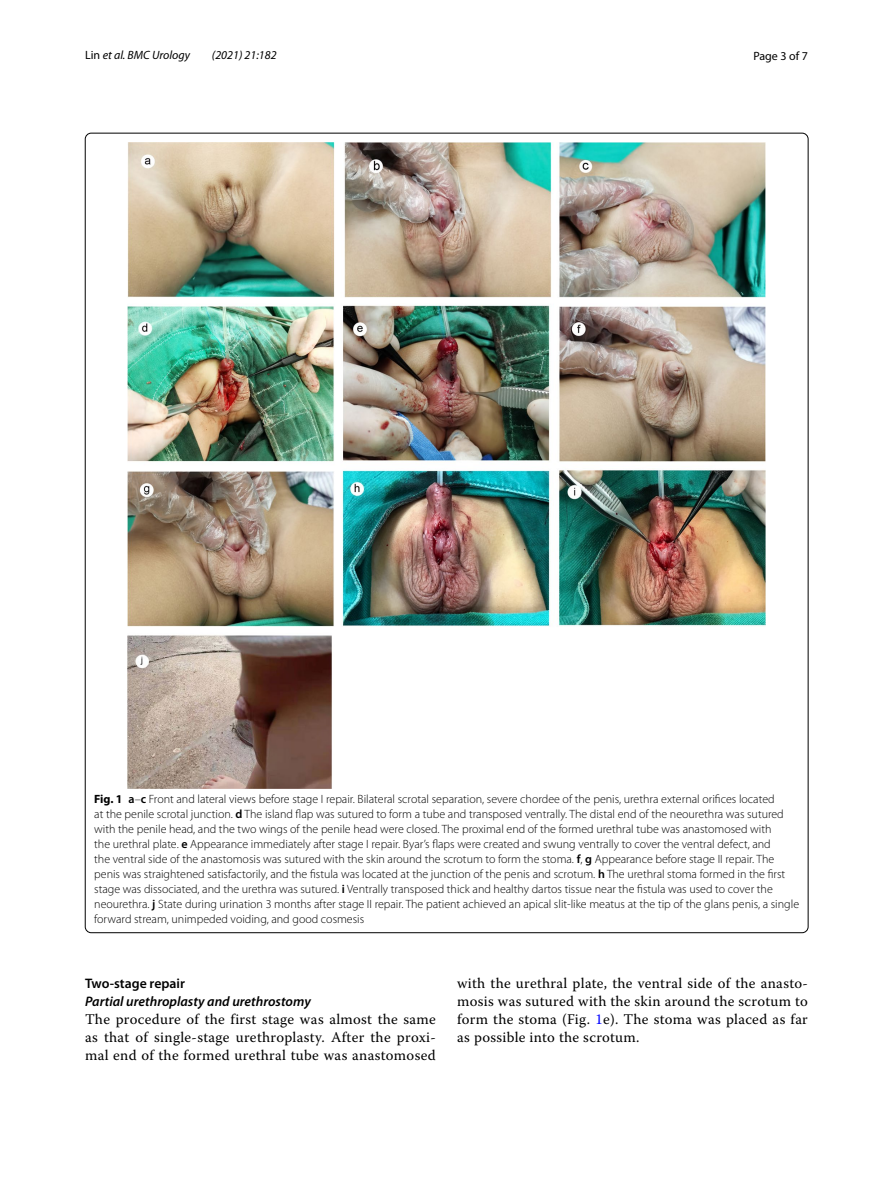
<style>
.page{position:relative;width:893px;height:1187px;background:#fff}
.page>*{position:absolute;margin:0;border:0;box-sizing:border-box;transform-origin:0 0}
.t1{font:14.7px/18px "Warnock Pro";letter-spacing:.02em;color:#000;text-align:justify}
.t2{font:italic 600 13.8px "Myriad Pro";color:#000}
.t3{font:600 13.8px "Myriad Pro";color:#000}
.t4{font:300 12px/15px "Myriad Pro";color:#000}
.t5{font:italic 12px "Myriad Pro";color:#000}
.t6{font:12px "Myriad Pro";color:#000}
.s1{font-style:normal}
.s2{font-weight:700}
.s3{font-weight:600}
.s4{color:#00f}
</style>
<div class="page">
<img style="left:128px;top:142px;width:638px;height:646px">
<p class="t5" style="left:85px;top:48px;width:107px"><span class="s1">Lin</span> et al. BMC Urology</p>
<p class="t5" style="left:212px;top:48px;width:66px">(2021) 21:182</p>
<p class="t6" style="left:753px;top:48px;width:56px">Page 3 of 7</p>
<p class="t4" style="left:94px;top:791px;width:706px"><span class="s2">Fig. 1</span> <span class="s3">a</span>–<span class="s3">c</span> Front and lateral views before stage I repair. Bilateral scrotal separation, severe chordee of the penis, urethra external orifices located<br>at the penile scrotal junction. <span class="s3">d</span> The island flap was sutured to form a tube and transposed ventrally. The distal end of the neourethra was sutured with the penile head, and the two wings of the penile head were closed. The proximal end of the formed urethral tube was anastomosed with<br>the urethral plate. <span class="s3">e</span> Appearance immediately after stage I repair. Byar’s flaps were created and swung ventrally to cover the ventral defect, and<br>the ventral side of the anastomosis was sutured with the skin around the scrotum to form the stoma. <span class="s3">f</span>, <span class="s3">g</span> Appearance before stage II repair. The penis was straightened satisfactorily, and the fistula was located at the junction of the penis and scrotum. <span class="s3">h</span> The urethral stoma formed in the first stage was dissociated, and the urethra was sutured. <span class="s3">i</span> Ventrally transposed thick and healthy dartos tissue near the fistula was used to cover the neourethra. <span class="s3">j</span> State during urination 3 months after stage II repair. The patient achieved an apical slit-like meatus at the tip of the glans penis, a single forward stream, unimpeded voiding, and good cosmesis</p>
<p class="t3" style="left:85px;top:974px;width:102px">Two‑stage repair</p>
<p class="t2" style="left:85px;top:992px;width:227px">Partial urethroplasty and urethrostomy</p>
<p class="t1" style="left:85px;top:1009px;width:352px">The procedure of the first stage was almost the same as that of single-stage urethroplasty. After the proxi&shy;mal end of the formed urethral tube was anastomosed</p>
<p class="t1" style="left:457px;top:973px;width:352px">with the urethral plate, the ventral side of the anasto&shy;mosis was sutured with the skin around the scrotum to form the stoma (Fig. <span class="s4">1</span>e). The stoma was placed as far as possible into the scrotum.</p>
</div>
